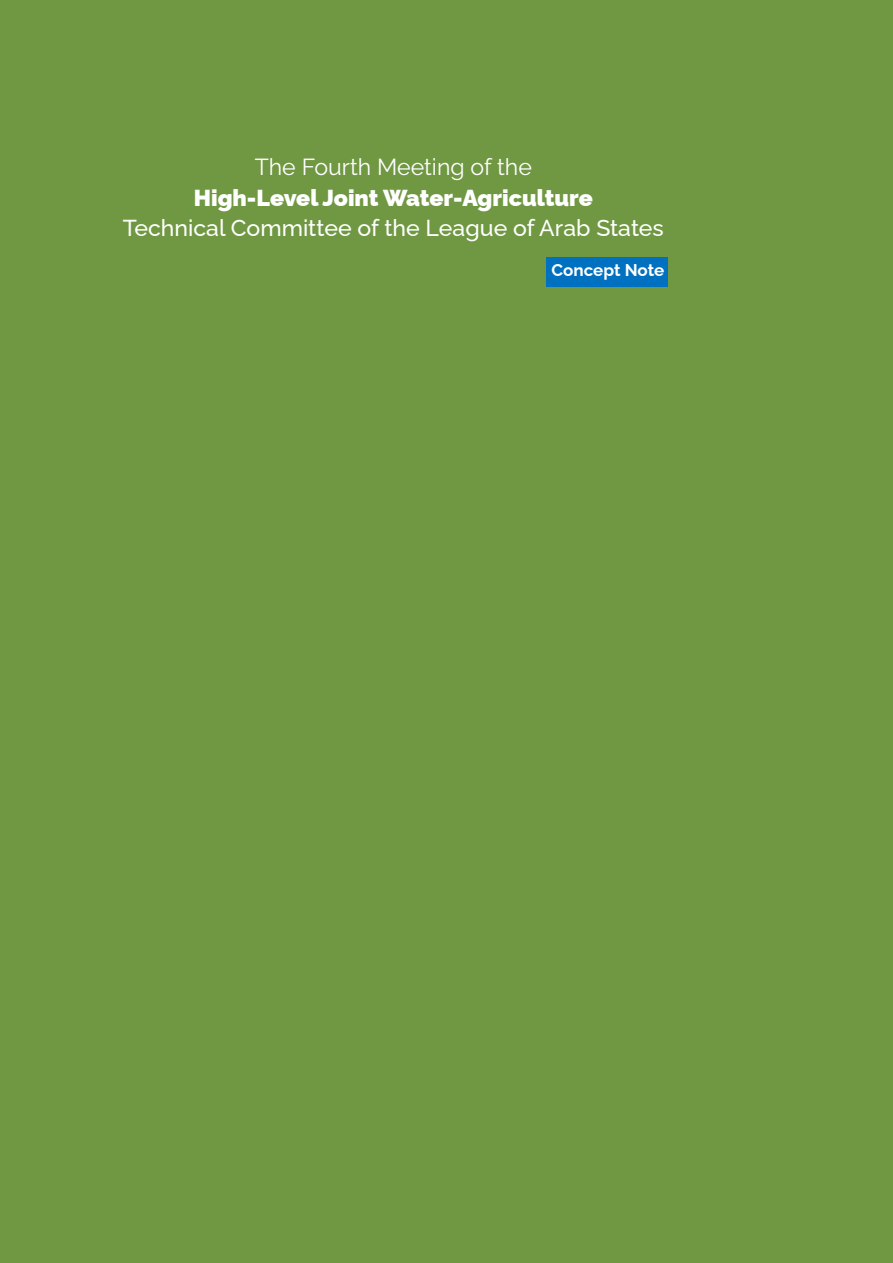
<style>
.page{position:relative;width:893px;height:1263px;background:#709842}
.page>*{position:absolute;margin:0;border:0;box-sizing:border-box;transform-origin:0 0}
.t1{font:500 23.1px "Raleway";color:#fff}
.t2{font:900 23.1px "Raleway";color:#fff}
.t3{font:23.1px "Raleway";color:#fff}
.t4{font:700 16.95px "Raleway";letter-spacing:-.005em;color:#fff}
</style>
<div class="page">
<div style="left:546px;top:257px;width:122px;height:30px;background:#0070c0"></div>
<p class="t3" style="left:255px;top:154px;width:279px">The Fourth Meeting of the</p>
<p class="t2" style="left:194px;top:179px;width:401px">High-Level Joint Water-Agriculture</p>
<p class="t1" style="left:123px;top:209px;width:542px">Technical Committee of the League of Arab States</p>
<p class="t4" style="left:552px;top:256px;width:114px">Concept Note</p>
</div>
